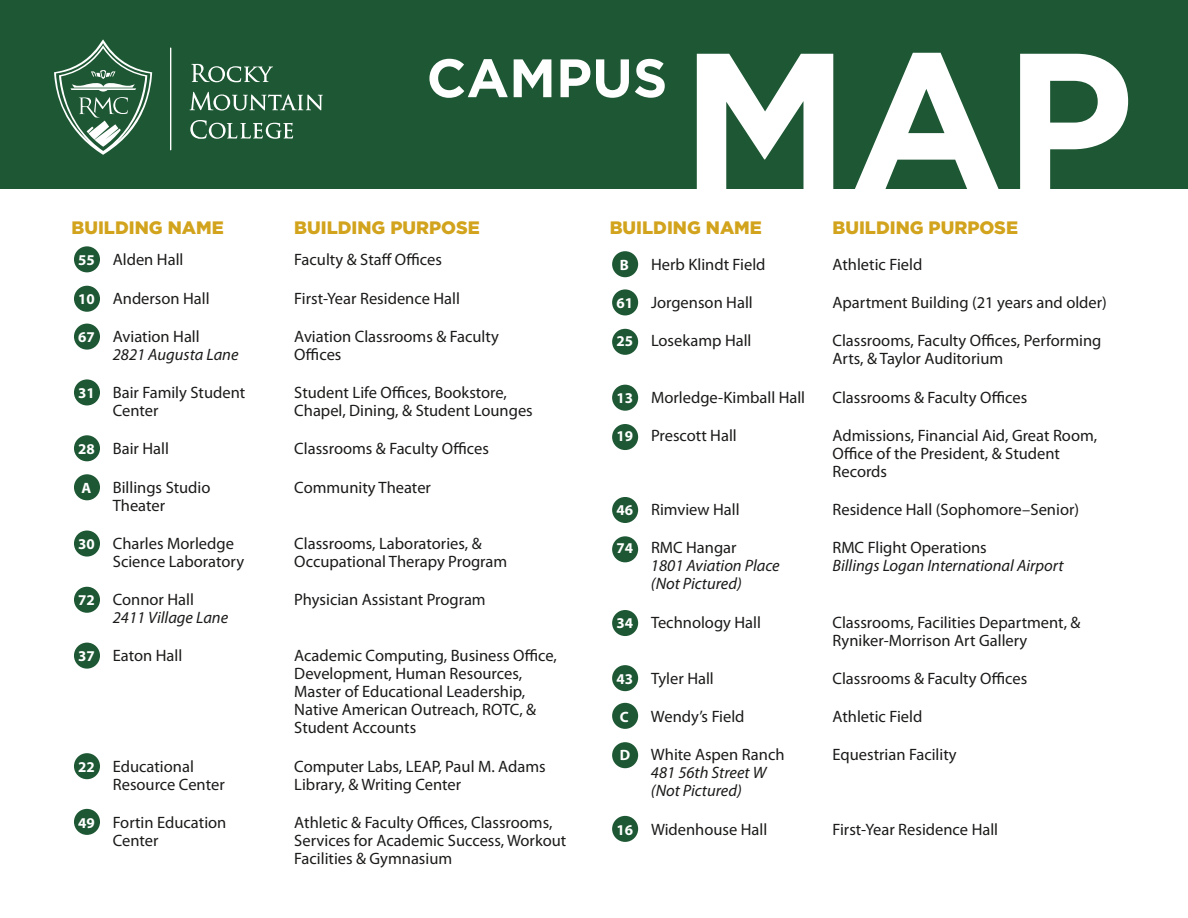
<style>
.page{position:relative;width:1188px;height:918px;background:#fff}
.page>*{position:absolute;margin:0;border:0;box-sizing:border-box;transform-origin:0 0}
.t1{font:700 195px "Gotham";color:#fff}
.t2{font:700 54px "Gotham";color:#fff}
.t3{font:900 18px "Gotham";color:#d2a31c}
.t4{font:16.5px/18px "Myriad Pro";color:#1c1b1a}
.t5{font:italic 16.5px "Myriad Pro";color:#1c1b1a}
.t6{font:700 15px "Myriad Pro";color:#fff}
.s1{font-weight:700;font-size:15px;color:#fff}
</style>
<div class="page">
<div style="left:74px;top:809px;width:26px;height:26px;background:#1d5733;border-radius:50%"></div>
<div style="left:612px;top:816px;width:26px;height:26px;background:#1d5733;border-radius:50%"></div>
<div style="left:612px;top:742px;width:26px;height:26px;background:#1d5733;border-radius:50%"></div>
<div style="left:74px;top:474px;width:26px;height:26px;background:#1d5733;border-radius:50%"></div>
<div style="left:612px;top:703px;width:26px;height:26px;background:#1d5733;border-radius:50%"></div>
<div style="left:612px;top:610px;width:26px;height:26px;background:#1d5733;border-radius:50%"></div>
<div style="left:612px;top:497px;width:26px;height:26px;background:#1d5733;border-radius:50%"></div>
<div style="left:612px;top:536px;width:26px;height:26px;background:#1d5733;border-radius:50%"></div>
<div style="left:612px;top:251px;width:26px;height:26px;background:#1d5733;border-radius:50%"></div>
<div style="left:612px;top:289px;width:26px;height:26px;background:#1d5733;border-radius:50%"></div>
<div style="left:612px;top:329px;width:26px;height:26px;background:#1d5733;border-radius:50%"></div>
<div style="left:612px;top:385px;width:26px;height:26px;background:#1d5733;border-radius:50%"></div>
<div style="left:612px;top:424px;width:26px;height:26px;background:#1d5733;border-radius:50%"></div>
<div style="left:74px;top:753px;width:26px;height:26px;background:#1d5733;border-radius:50%"></div>
<div style="left:74px;top:246px;width:26px;height:26px;background:#1d5733;border-radius:50%"></div>
<div style="left:74px;top:286px;width:26px;height:26px;background:#1d5733;border-radius:50%"></div>
<div style="left:74px;top:324px;width:26px;height:26px;background:#1d5733;border-radius:50%"></div>
<div style="left:74px;top:379px;width:26px;height:26px;background:#1d5733;border-radius:50%"></div>
<div style="left:74px;top:435px;width:26px;height:26px;background:#1d5733;border-radius:50%"></div>
<div style="left:74px;top:531px;width:26px;height:26px;background:#1d5733;border-radius:50%"></div>
<div style="left:74px;top:587px;width:26px;height:26px;background:#1d5733;border-radius:50%"></div>
<div style="left:74px;top:643px;width:26px;height:26px;background:#1d5733;border-radius:50%"></div>
<div style="left:0;top:0;width:1188px;height:189px;background:#1d5733"></div>
<svg style="left:190px;top:64px;width:133px;height:75px"></svg>
<hr style="left:170px;top:48px;width:1px;height:102px;background:#fff">
<svg style="left:54px;top:39px;width:98px;height:116px"></svg>
<div style="left:612px;top:665px;width:26px;height:26px;background:#1d5733;border-radius:50%"></div>
<p class="t2" style="left:427px;top:42px;width:242px">CAMPUS</p>
<p class="t1" style="left:680px;top:-8px;width:455px">MAP</p>
<p class="t3" style="left:72px;top:215px;width:154px">BUILDING NAME</p>
<p class="t3" style="left:294px;top:215px;width:187px">BUILDING PURPOSE</p>
<p class="t4" style="left:78px;top:251px;width:107px"><span class="s1">55</span> Alden Hall</p>
<p class="t4" style="left:294px;top:251px;width:149px">Faculty &amp; Staff Offices</p>
<p class="t4" style="left:78px;top:289px;width:133px"><span class="s1">10</span> Anderson Hall</p>
<p class="t4" style="left:294px;top:289px;width:167px">First-Year Residence Hall</p>
<p class="t4" style="left:78px;top:327px;width:123px"><span class="s1">67</span> Aviation Hall</p>
<p class="t4" style="left:294px;top:327px;width:206px">Aviation Classrooms &amp; Faculty</p>
<p class="t5" style="left:113px;top:344px;width:127px">2821 Augusta Lane</p>
<p class="t4" style="left:294px;top:345px;width:49px">Offices</p>
<p class="t4" style="left:78px;top:383px;width:168px"><span class="s1">31</span> Bair Family Student</p>
<p class="t4" style="left:294px;top:383px;width:214px">Student Life Offices, Bookstore,</p>
<p class="t4" style="left:113px;top:401px;width:47px">Center</p>
<p class="t4" style="left:294px;top:401px;width:240px">Chapel, Dining, &amp; Student Lounges</p>
<p class="t4" style="left:78px;top:440px;width:92px"><span class="s1">28</span> Bair Hall</p>
<p class="t4" style="left:294px;top:440px;width:196px">Classrooms &amp; Faculty Offices</p>
<p class="t6" style="left:82px;top:478px;width:11px">A</p>
<p class="t4" style="left:113px;top:478px;width:99px">Billings Studio</p>
<p class="t4" style="left:294px;top:478px;width:138px">Community Theater</p>
<p class="t4" style="left:113px;top:496px;width:54px">Theater</p>
<p class="t4" style="left:78px;top:534px;width:157px"><span class="s1">30</span> Charles Morledge</p>
<p class="t4" style="left:294px;top:534px;width:189px">Classrooms, Laboratories, &amp;</p>
<p class="t4" style="left:113px;top:552px;width:133px">Science Laboratory</p>
<p class="t4" style="left:294px;top:552px;width:214px">Occupational Therapy Program</p>
<p class="t4" style="left:78px;top:590px;width:117px"><span class="s1">72</span> Connor Hall</p>
<p class="t4" style="left:294px;top:590px;width:193px">Physician Assistant Program</p>
<p class="t5" style="left:113px;top:607px;width:117px">2411 Village Lane</p>
<p class="t4" style="left:78px;top:647px;width:106px"><span class="s1">37</span> Eaton Hall</p>
<p class="t4" style="left:294px;top:647px;width:264px">Academic Computing, Business Office,<br>Development, Human Resources,</p>
<p class="t4" style="left:294px;top:683px;width:243px">Master of Educational Leadership,<br>Native American Outreach, ROTC, &amp;<br>Student Accounts</p>
<p class="t4" style="left:78px;top:757px;width:117px"><span class="s1">22</span> Educational</p>
<p class="t4" style="left:294px;top:757px;width:253px">Computer Labs, LEAP, Paul M. Adams</p>
<p class="t4" style="left:113px;top:775px;width:113px">Resource Center</p>
<p class="t4" style="left:294px;top:775px;width:169px">Library, &amp; Writing Center</p>
<p class="t4" style="left:78px;top:813px;width:150px"><span class="s1">49</span> Fortin Education</p>
<p class="t4" style="left:294px;top:813px;width:260px">Athletic &amp; Faculty Offices, Classrooms,</p>
<p class="t4" style="left:113px;top:831px;width:47px">Center</p>
<p class="t4" style="left:294px;top:831px;width:274px">Services for Academic Success, Workout</p>
<p class="t4" style="left:294px;top:849px;width:159px">Facilities &amp; Gymnasium</p>
<p class="t3" style="left:610px;top:215px;width:154px">BUILDING NAME</p>
<p class="t3" style="left:832px;top:215px;width:187px">BUILDING PURPOSE</p>
<p class="t6" style="left:620px;top:255px;width:11px">B</p>
<p class="t4" style="left:651px;top:255px;width:116px">Herb Klindt Field</p>
<p class="t4" style="left:833px;top:255px;width:91px">Athletic Field</p>
<p class="t4" style="left:616px;top:293px;width:138px"><span class="s1">61</span> Jorgenson Hall</p>
<p class="t4" style="left:833px;top:293px;width:276px">Apartment Building (21 years and older)</p>
<p class="t4" style="left:616px;top:332px;width:137px"><span class="s1">25</span> Losekamp Hall</p>
<p class="t4" style="left:833px;top:332px;width:270px">Classrooms, Faculty Offices, Performing</p>
<p class="t4" style="left:832px;top:350px;width:172px">Arts, &amp; Taylor Auditorium</p>
<p class="t4" style="left:616px;top:388px;width:190px"><span class="s1">13</span> Morledge-Kimball Hall</p>
<p class="t4" style="left:833px;top:388px;width:196px">Classrooms &amp; Faculty Offices</p>
<p class="t4" style="left:616px;top:426px;width:122px"><span class="s1">19</span> Prescott Hall</p>
<p class="t4" style="left:833px;top:426px;width:266px">Admissions, Financial Aid, Great Room,</p>
<p class="t4" style="left:832px;top:444px;width:229px">Office of the President, &amp; Student<br>Records</p>
<p class="t4" style="left:616px;top:500px;width:125px"><span class="s1">46</span> Rimview Hall</p>
<p class="t4" style="left:833px;top:500px;width:248px">Residence Hall (Sophomore–Senior)</p>
<p class="t4" style="left:616px;top:539px;width:122px"><span class="s1">74</span> RMC Hangar</p>
<p class="t4" style="left:833px;top:539px;width:156px">RMC Flight Operations</p>
<p class="t5" style="left:651px;top:556px;width:130px">1801 Aviation Place</p>
<p class="t5" style="left:832px;top:556px;width:233px">Billings Logan International Airport</p>
<p class="t5" style="left:651px;top:574px;width:92px">(Not Pictured)</p>
<p class="t4" style="left:616px;top:613px;width:146px"><span class="s1">34</span> Technology Hall</p>
<p class="t4" style="left:833px;top:613px;width:250px">Classrooms, Facilities Department, &amp;</p>
<p class="t4" style="left:832px;top:631px;width:196px">Ryniker-Morrison Art Gallery</p>
<p class="t4" style="left:616px;top:669px;width:99px"><span class="s1">43</span> Tyler Hall</p>
<p class="t4" style="left:833px;top:669px;width:196px">Classrooms &amp; Faculty Offices</p>
<p class="t6" style="left:620px;top:707px;width:10px">C</p>
<p class="t4" style="left:651px;top:707px;width:95px">Wendy’s Field</p>
<p class="t4" style="left:832px;top:707px;width:91px">Athletic Field</p>
<p class="t6" style="left:620px;top:746px;width:12px">D</p>
<p class="t4" style="left:651px;top:746px;width:135px">White Aspen Ranch</p>
<p class="t4" style="left:832px;top:746px;width:126px">Equestrian Facility</p>
<p class="t5" style="left:651px;top:763px;width:117px">481 56th Street W</p>
<p class="t5" style="left:651px;top:781px;width:92px">(Not Pictured)</p>
<p class="t4" style="left:616px;top:820px;width:152px"><span class="s1">16</span> Widenhouse Hall</p>
<p class="t4" style="left:833px;top:820px;width:167px">First-Year Residence Hall</p>
</div>
